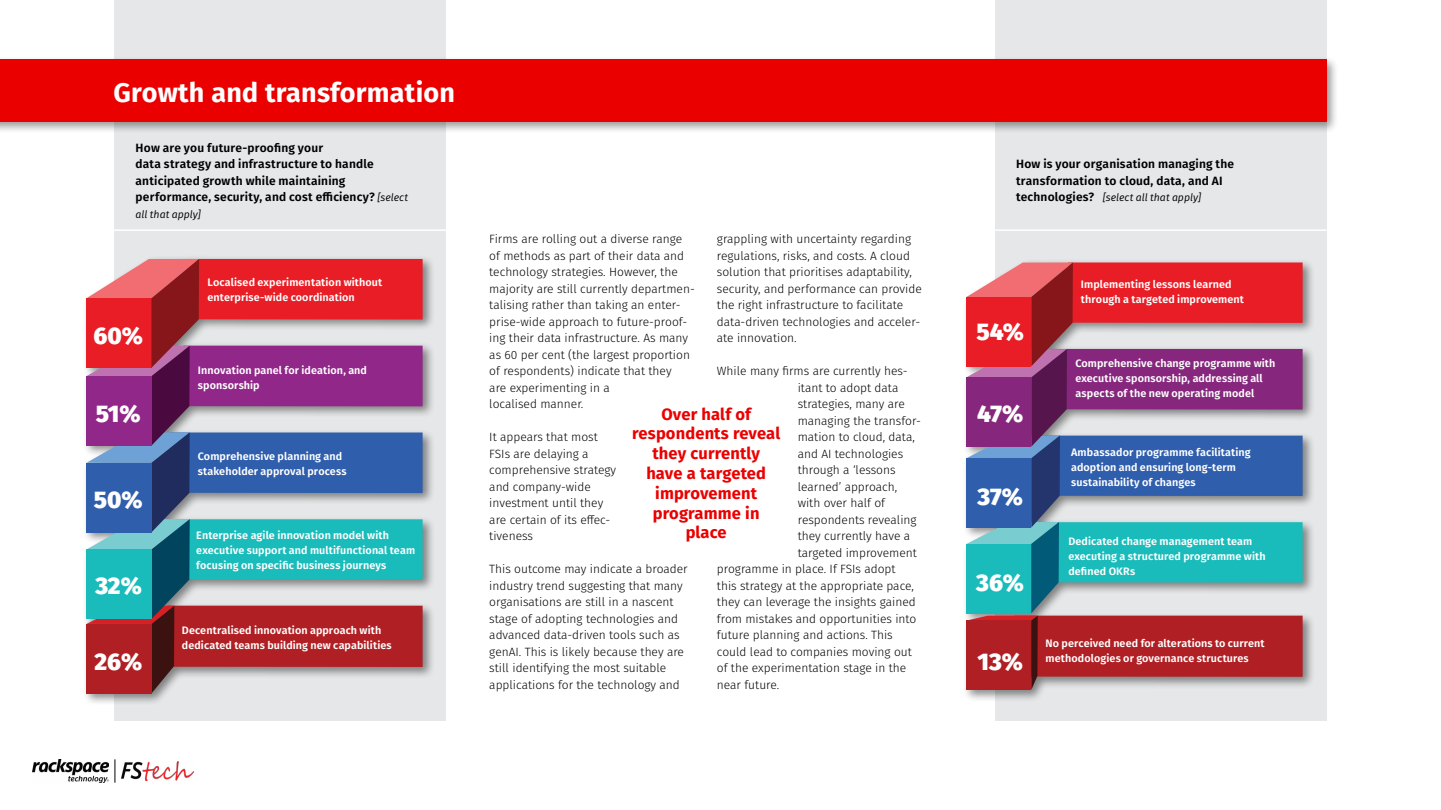
<style>
.page{position:relative;width:1441px;height:810px;background:#fff}
.page>*{position:absolute;margin:0;border:0;box-sizing:border-box;transform-origin:0 0}
.t1{font:700 27px "Fira Sans";letter-spacing:.01em;color:#fff}
.t2{font:800 24px "Fira Sans";color:#fff}
.t3{font:700 16.5px/19.8px "Fira Sans";letter-spacing:.01em;color:#eb0000;text-align:center}
.t4{font:300 12px/16.5px "Fira Sans";color:#000}
.t5{font:600 12px/16.5px "Fira Sans";letter-spacing:.015em;color:#000}
.t6{font:600 10.8px/15px "Fira Sans";letter-spacing:.01em;color:#fff}
.t7{font:italic 10.5px "Fira Sans";color:#000}
.s1{font-weight:400;font-style:italic;font-size:10.5px}
.s2{font-weight:600;font-style:normal;font-size:12px}
</style>
<div class="page">
<div style="left:114px;top:0;width:332px;height:721px;background:#e6e7e8"></div>
<div style="left:994px;top:0;width:332px;height:721px;background:#e6e7e8"></div>
<div style="left:0;top:55px;width:1338px;height:79px;background:#000;opacity:.4"></div>
<div style="left:0;top:60px;width:1325px;height:62px;background:#eb0000"></div>
<div style="left:83px;top:255px;width:352px;height:451px;background:#000;opacity:.45"></div>
<svg style="left:86px;top:259px;width:336px;height:434px"></svg>
<div style="left:86px;top:376px;width:65px;height:70px;background:#912789"></div>
<div style="left:962px;top:259px;width:352px;height:443px;background:#000;opacity:.45"></div>
<svg style="left:966px;top:263px;width:336px;height:427px"></svg>
<div style="left:966px;top:377px;width:65px;height:70px;background:#86277d"></div>
<img style="left:121px;top:762px;width:72px;height:18px">
<img style="left:33px;top:759px;width:76px;height:24px">
<svg style="left:114px;top:759px;width:1px;height:24px"></svg>
<hr style="left:110px;top:229px;width:351px;height:2px;background:#fff">
<hr style="left:964px;top:229px;width:362px;height:2px;background:#fff">
<h1 class="t1" style="left:113px;top:70px;width:343px">Growth and transformation</h1>
<p class="t5" style="left:136px;top:138px;width:274px">How are you future-proofing your<br>data strategy and infrastructure to handle anticipated growth while maintaining performance, security, and cost efficiency? <span class="s1">[select</span></p>
<p class="t7" style="left:136px;top:206px;width:67px">all that apply]</p>
<h2 class="t2" style="left:93px;top:314px;width:51px">60%</h2>
<h2 class="t2" style="left:96px;top:392px;width:46px">51%</h2>
<h2 class="t2" style="left:94px;top:478px;width:50px">50%</h2>
<h2 class="t2" style="left:95px;top:565px;width:48px">32%</h2>
<h2 class="t2" style="left:94px;top:640px;width:49px">26%</h2>
<p class="t6" style="left:207px;top:274px;width:176px">Localised experimentation without enterprise-wide coordination</p>
<p class="t6" style="left:198px;top:362px;width:170px">Innovation panel for ideation, and sponsorship</p>
<p class="t6" style="left:198px;top:449px;width:150px">Comprehensive planning and stakeholder approval process</p>
<p class="t6" style="left:196px;top:527px;width:220px">Enterprise agile innovation model with executive support and multifunctional team focusing on specific business journeys</p>
<p class="t6" style="left:182px;top:622px;width:211px">Decentralised innovation approach with dedicated teams building new capabilities</p>
<p class="t4" style="left:489px;top:231px;width:207px">Firms are rolling out a diverse range of methods as part of their data and technology strategies. However, the majority are still currently departmen&shy;talising rather than taking an enter&shy;prise-wide approach to future-proof&shy;ing their data infrastructure. As many as 60 per cent (the largest proportion of respondents) indicate that they<br>are experimenting in a<br>localised manner.</p>
<p class="t4" style="left:489px;top:429px;width:128px">It appears that most<br>FSIs are delaying a comprehensive strategy and company-wide investment until they are certain of its effec&shy;tiveness</p>
<p class="t4" style="left:489px;top:561px;width:200px">This outcome may indicate a broader industry trend suggesting that many organisations are still in a nascent stage of adopting technologies and advanced data-driven tools such as genAI. This is likely because they are still identifying the most suitable applications for the technology and</p>
<p class="t4" style="left:717px;top:231px;width:206px">grappling with uncertainty regarding regulations, risks, and costs. A cloud solution that prioritises adaptability, security, and performance can provide the right infrastructure to facilitate data-driven technologies and acceler&shy;ate innovation.</p>
<p class="t4" style="left:717px;top:363px;width:192px">While many firms are currently hes-</p>
<p class="t4" style="left:797px;top:379px;width:102px">itant to adopt data</p>
<p class="t4" style="left:797px;top:396px;width:109px">strategies, many are</p>
<p class="t4" style="left:797px;top:412px;width:125px">managing the transfor-</p>
<p class="t4" style="left:797px;top:429px;width:119px">mation to cloud, data,</p>
<p class="t4" style="left:797px;top:445px;width:107px">and AI technologies</p>
<p class="t4" style="left:797px;top:462px;width:99px">through a ‘lessons</p>
<p class="t4" style="left:797px;top:478px;width:101px">learned’ approach,</p>
<p class="t4" style="left:797px;top:495px;width:89px">with over half of</p>
<p class="t4" style="left:797px;top:511px;width:120px">respondents revealing</p>
<p class="t4" style="left:797px;top:528px;width:114px">they currently have a</p>
<p class="t4" style="left:797px;top:544px;width:121px">targeted improvement</p>
<p class="t4" style="left:717px;top:561px;width:180px">programme in place. If FSIs adopt</p>
<p class="t4" style="left:717px;top:577px;width:198px">this strategy at the appropriate pace,</p>
<p class="t4" style="left:717px;top:594px;width:200px">they can leverage the insights gained</p>
<p class="t4" style="left:717px;top:610px;width:201px">from mistakes and opportunities into</p>
<p class="t4" style="left:717px;top:627px;width:177px">future planning and actions. This</p>
<p class="t4" style="left:717px;top:643px;width:196px">could lead to companies moving out</p>
<p class="t4" style="left:717px;top:660px;width:191px">of the experimentation stage in the</p>
<p class="t4" style="left:717px;top:676px;width:64px">near future.</p>
<h3 class="t3" style="left:632px;top:403px;width:150px">Over half of respondents reveal they currently<br>have a targeted improvement programme in place</h3>
<p class="t5" style="left:1016px;top:155px;width:219px">How is your organisation managing the transformation to cloud, data, and AI</p>
<p class="t7" style="left:1016px;top:190px;width:186px"><span class="s2">technologies?</span> [select all that apply]</p>
<h2 class="t2" style="left:976px;top:311px;width:49px">54%</h2>
<h2 class="t2" style="left:976px;top:392px;width:48px">47%</h2>
<h2 class="t2" style="left:977px;top:475px;width:47px">37%</h2>
<h2 class="t2" style="left:976px;top:562px;width:49px">36%</h2>
<h2 class="t2" style="left:977px;top:640px;width:47px">13%</h2>
<p class="t6" style="left:1080px;top:276px;width:165px">Implementing lessons learned through a targeted improvement</p>
<p class="t6" style="left:1075px;top:355px;width:201px">Comprehensive change programme with executive sponsorship, addressing all aspects of the new operating model</p>
<p class="t6" style="left:1070px;top:444px;width:181px">Ambassador programme facilitating adoption and ensuring long-term sustainability of changes</p>
<p class="t6" style="left:1068px;top:533px;width:199px">Dedicated change management team executing a structured programme with defined OKRs</p>
<p class="t6" style="left:1045px;top:635px;width:220px">No perceived need for alterations to current methodologies or governance structures</p>
</div>
